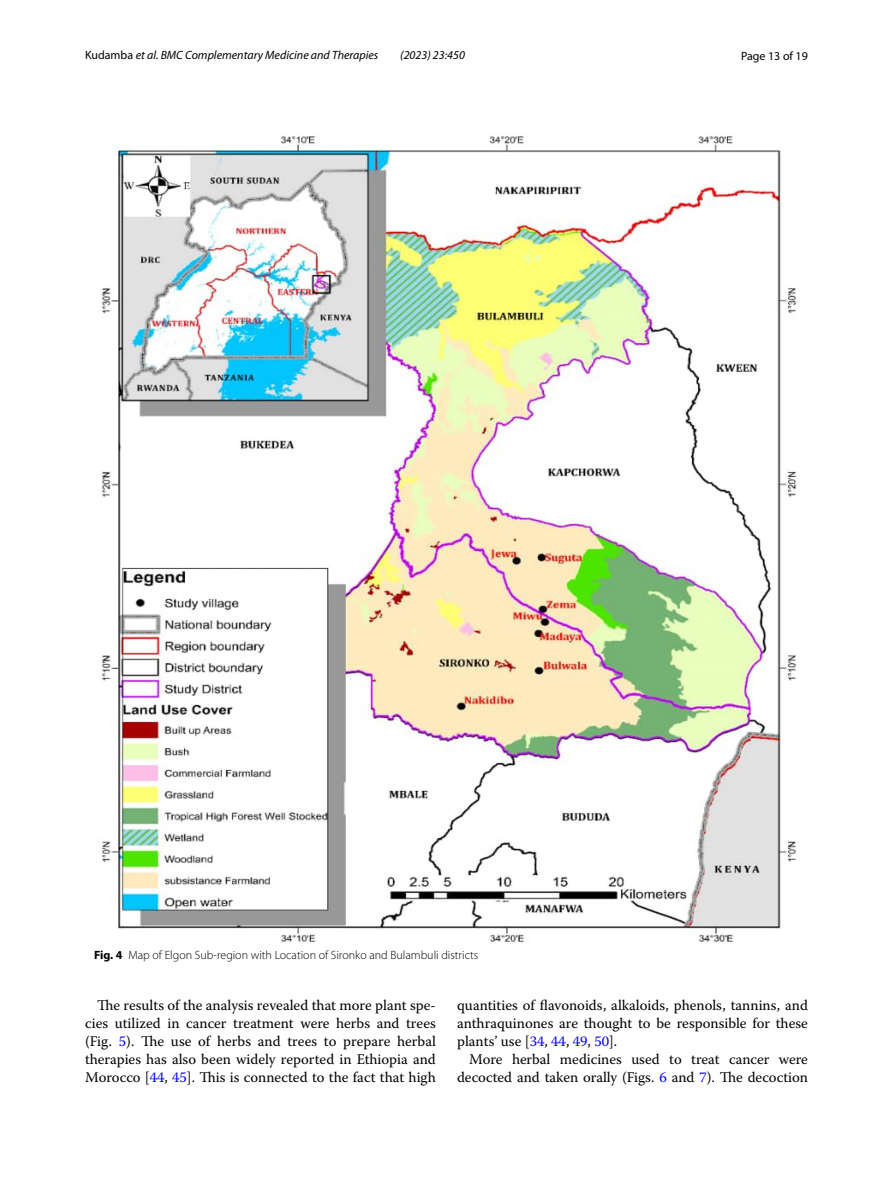
<style>
.page{position:relative;width:893px;height:1187px;background:#fff}
.page>*{position:absolute;margin:0;border:0;box-sizing:border-box;transform-origin:0 0}
.t1{font:14.7px/18px "Warnock Pro";color:#000;text-align:justify}
.t2{font:300 12px "Myriad Pro";color:#000}
.t3{font:italic 12px "Myriad Pro";color:#000}
.t4{font:12px "Myriad Pro";color:#000}
.s1{font-style:normal}
.s2{font-weight:700}
.s3{color:#00f}
</style>
<div class="page">
<img style="left:101px;top:136px;width:696px;height:806px">
<p class="t3" style="left:85px;top:48px;width:295px"><span class="s1">Kudamba</span> et al. BMC Complementary Medicine and Therapies</p>
<p class="t3" style="left:400px;top:48px;width:66px">(2023) 23:450</p>
<p class="t4" style="left:741px;top:48px;width:68px">Page 13 of 19</p>
<p class="t2" style="left:94px;top:947px;width:386px"><span class="s2">Fig. 4</span> Map of Elgon Sub-region with Location of Sironko and Bulambuli districts</p>
<p class="t1" style="left:85px;top:996px;width:352px;text-indent:12px">The results of the analysis revealed that more plant spe&shy;cies utilized in cancer treatment were herbs and trees (Fig. <span class="s3">5</span>). The use of herbs and trees to prepare herbal therapies has also been widely reported in Ethiopia and Morocco [<span class="s3">44</span>, <span class="s3">45</span>]. This is connected to the fact that high</p>
<p class="t1" style="left:457px;top:996px;width:352px">quantities of flavonoids, alkaloids, phenols, tannins, and anthraquinones are thought to be responsible for these plants’ use [<span class="s3">34</span>, <span class="s3">44</span>, <span class="s3">49</span>, <span class="s3">50</span>].</p>
<p class="t1" style="left:457px;top:1050px;width:352px;text-align:right">More herbal medicines used to treat cancer were decocted and taken orally (Figs. <span class="s3">6</span> and <span class="s3">7</span>). The decoction</p>
</div>
